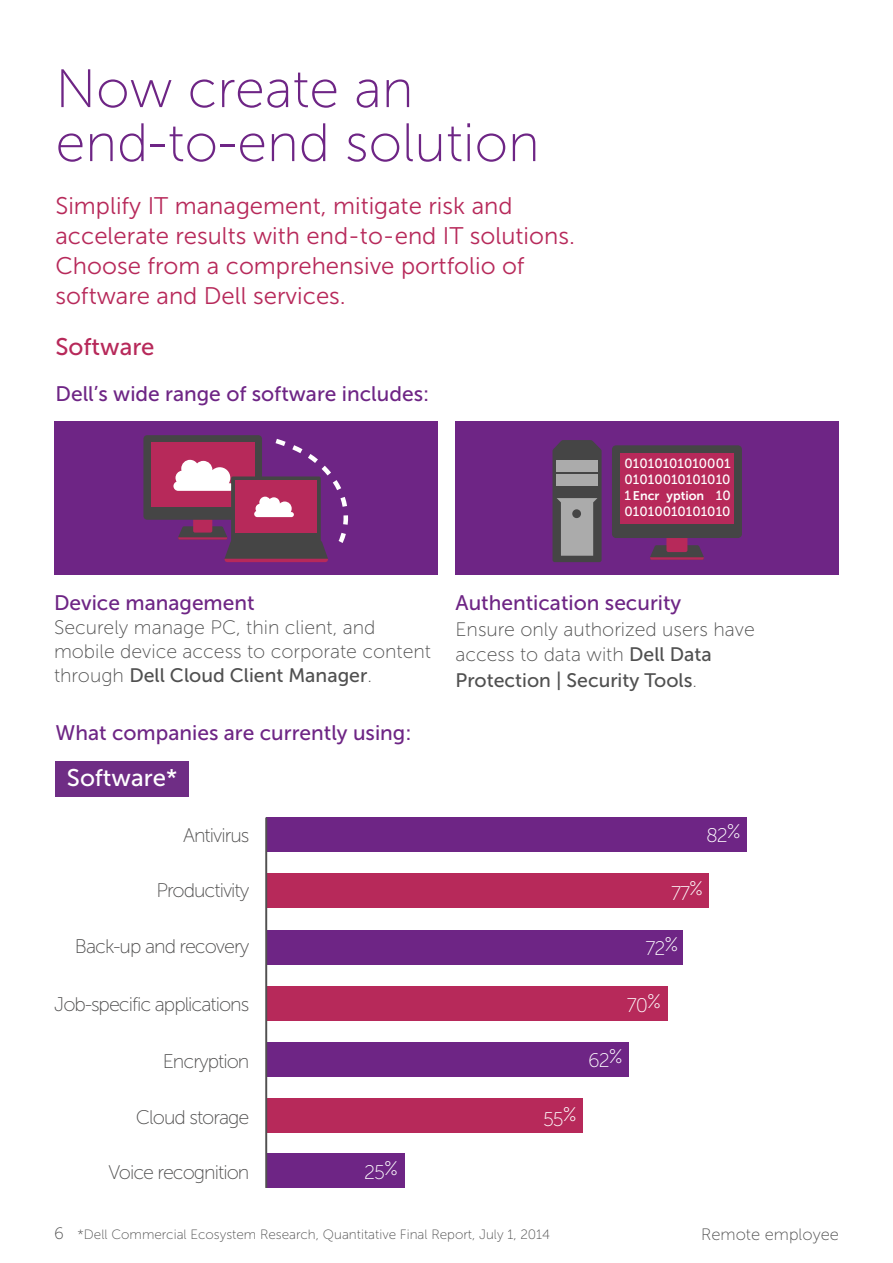
<style>
.page{position:relative;width:893px;height:1263px;background:#fff}
.page>*{position:absolute;margin:0;border:0;box-sizing:border-box;transform-origin:0 0}
.t1{font:54px/54px "Museo Sans For Dell 100";color:#6e2585}
.t2{font:24px/30px "Museo Sans For Dell 300";color:#b7295a}
.t3{font:24px "Museo Sans For Dell 500";color:#fff}
.t4{font:24px "Museo Sans For Dell 500";color:#b7295a}
.t5{font:21px "Museo Sans For Dell 500";color:#6e2585}
.t6{font:19.65px "Museo Sans For Dell 100";letter-spacing:-.05em;color:#515050}
.t7{font:19.65px "Museo Sans For Dell 100";letter-spacing:-.05em;color:#fff}
.t8{font:19.5px/25.5px "Museo Sans For Dell 100";color:#505050}
.t9{font:19.5px "Museo Sans For Dell 500";color:#505050}
.t10{font:16.5px "Museo Sans For Dell 100";color:#505050}
.t11{font:13.5px "Museo Sans For Dell 100";color:#505050}
.t12{font:13.35px/16px "Museo Sans For Dell 500";color:#fff}
.t13{font:12.45px "Museo Sans For Dell 700";color:#fff}
.s1{font-family:"Museo Sans For Dell 500";font-size:13.35px}
.s2{font-family:"Museo Sans For Dell 100"}
.s3{font-family:"Museo Sans For Dell 500"}
</style>
<div class="page">
<div style="left:56px;top:761px;width:133px;height:35px;background:#6f2d85"></div>
<div style="left:54px;top:421px;width:383px;height:154px;background:#6e2585"></div>
<div style="left:143px;top:435px;width:119px;height:85px;background:#454545;border-radius:4px"></div>
<div style="left:151px;top:442px;width:104px;height:65px;background:#b7295a"></div>
<svg style="left:173px;top:439px;width:175px;height:123px"></svg>
<div style="left:455px;top:421px;width:384px;height:154px;background:#6e2585"></div>
<svg style="left:554px;top:440px;width:47px;height:9px"></svg>
<div style="left:552px;top:449px;width:50px;height:113px;background:#454545;border-radius:2px"></div>
<div style="left:556px;top:461px;width:42px;height:11px;background:#ababab"></div>
<div style="left:556px;top:474px;width:42px;height:11px;background:#ababab"></div>
<svg style="left:557px;top:498px;width:40px;height:58px"></svg>
<div style="left:572px;top:509px;width:9px;height:9px;background:#454545;border-radius:50%"></div>
<svg style="left:650px;top:545px;width:54px;height:15px"></svg>
<div style="left:666px;top:524px;width:21px;height:28px;background:#b7295a;border-radius:2px"></div>
<div style="left:612px;top:445px;width:130px;height:93px;background:#454545;border-radius:4px"></div>
<div style="left:620px;top:453px;width:114px;height:71px;background:#b7295a"></div>
<div style="left:266px;top:817px;width:480px;height:35px;background:#6e2585"></div>
<div style="left:266px;top:874px;width:443px;height:34px;background:#b7295a"></div>
<div style="left:266px;top:930px;width:417px;height:34px;background:#6e2585"></div>
<div style="left:266px;top:986px;width:401px;height:34px;background:#b7295a"></div>
<div style="left:266px;top:1042px;width:362px;height:35px;background:#6e2585"></div>
<div style="left:266px;top:1099px;width:317px;height:34px;background:#b7295a"></div>
<div style="left:266px;top:1153px;width:139px;height:35px;background:#6e2585"></div>
<hr style="left:265px;top:817px;width:2px;height:371px;background:#515050">
<h1 class="t1" style="left:56px;top:62px;width:486px">Now create an end-to-end solution</h1>
<p class="t2" style="left:56px;top:191px;width:521px">Simplify IT management, mitigate risk and accelerate results with end-to-end IT solutions.<br>Choose from a comprehensive portfolio of software and Dell services.</p>
<p class="t4" style="left:56px;top:333px;width:101px">Software</p>
<p class="t5" style="left:56px;top:382px;width:375px">Dell’s wide range of software includes:</p>
<p class="t12" style="left:625px;top:456px;width:107px">01010101010001<br>01010010101010</p>
<p class="t13" style="left:625px;top:489px;width:108px"><span class="s1">1</span>Encr yption <span class="s1">10</span></p>
<p class="t12" style="left:625px;top:504px;width:107px">01010010101010</p>
<p class="t5" style="left:54px;top:592px;width:202px">Device management</p>
<p class="t8" style="left:54px;top:616px;width:378px;line-height:24px">Securely manage PC, thin client, and mobile device access to corporate content</p>
<p class="t9" style="left:54px;top:665px;width:319px"><span class="s2">through</span> Dell Cloud Client Manager<span class="s2">.</span></p>
<p class="t5" style="left:56px;top:722px;width:357px">What companies are currently using:</p>
<p class="t3" style="left:67px;top:765px;width:112px">Software*</p>
<p class="t6" style="left:183px;top:825px;width:68px">Antivirus</p>
<p class="t6" style="left:156px;top:880px;width:95px">Productivity</p>
<p class="t6" style="left:75px;top:936px;width:176px">Back-up and recovery</p>
<p class="t6" style="left:54px;top:993px;width:197px">Job-specific applications</p>
<p class="t6" style="left:163px;top:1051px;width:88px">Encryption</p>
<p class="t6" style="left:136px;top:1107px;width:115px">Cloud storage</p>
<p class="t6" style="left:109px;top:1161px;width:142px">Voice recognition</p>
<p class="t7" style="left:364px;top:1162px;width:35px">25%</p>
<p class="t5" style="left:455px;top:592px;width:227px">Authentication security</p>
<p class="t8" style="left:455px;top:617px;width:301px">Ensure only authorized users have access to data with <span class="s3">Dell Data</span></p>
<p class="t9" style="left:455px;top:669px;width:243px">Protection | Security Tools<span class="s2">.</span></p>
<p class="t7" style="left:706px;top:825px;width:36px">82%</p>
<p class="t7" style="left:671px;top:883px;width:33px">77%</p>
<p class="t7" style="left:645px;top:938px;width:34px">72%</p>
<p class="t7" style="left:627px;top:995px;width:36px">70%</p>
<p class="t7" style="left:588px;top:1050px;width:36px">62%</p>
<p class="t7" style="left:543px;top:1108px;width:35px">55%</p>
<p class="t10" style="left:54px;top:1225px;width:11px">6</p>
<p class="t11" style="left:78px;top:1227px;width:474px">*Dell Commercial Ecosystem Research, Quantitative Final Report, July 1, 2014</p>
<p class="t10" style="left:701px;top:1226px;width:139px">Remote employee</p>
</div>
